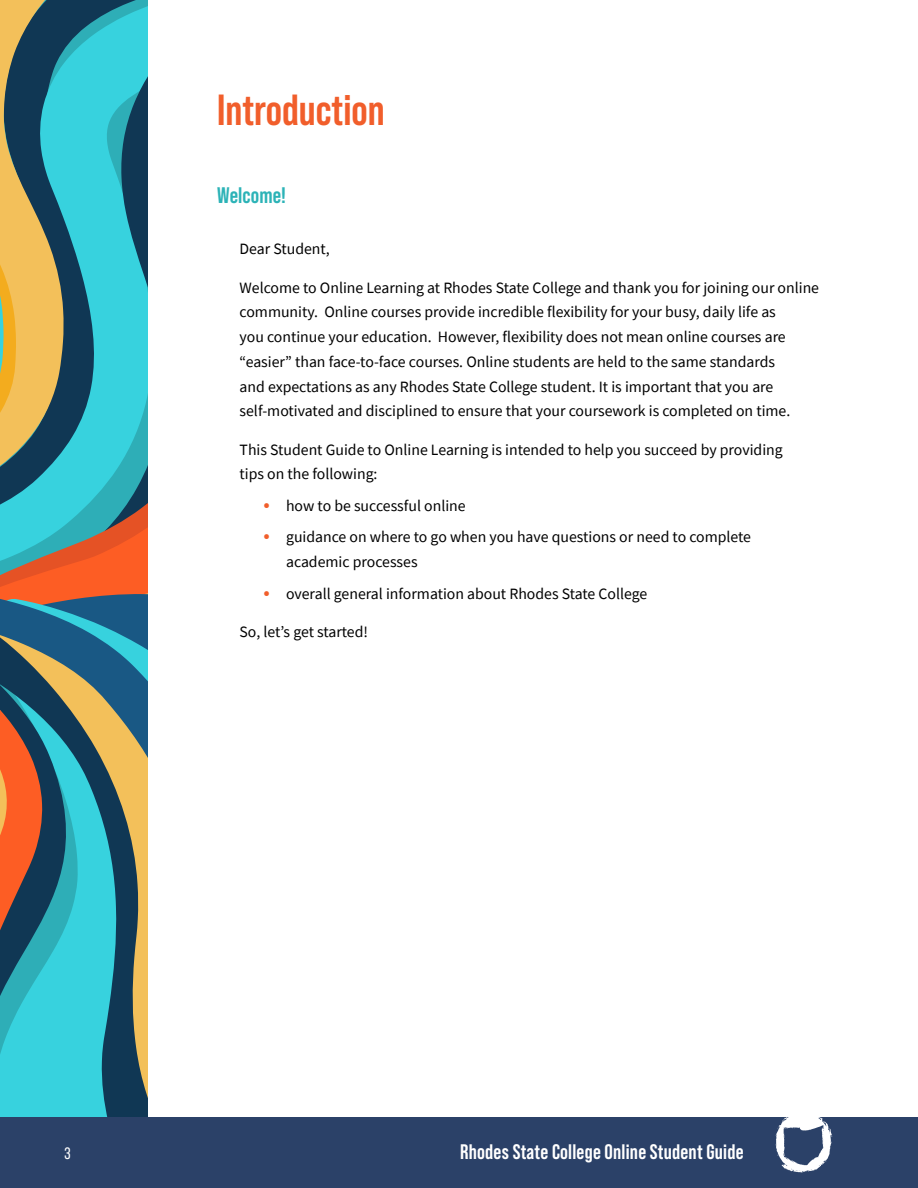
<style>
.page{position:relative;width:918px;height:1188px;background:#fff}
.page>*{position:absolute;margin:0;border:0;box-sizing:border-box;transform-origin:0 0}
.heading_orange{font:700 43.5px "Bebas Neue Pro";color:#f15e2b}
.subhead_green{font:700 22.5px "Bebas Neue Pro";letter-spacing:.005em;color:#2cb3b7}
.t1{font:700 21px "Bebas Neue Pro";letter-spacing:.01em;color:#fff}
.t2{font:16.5px "Bebas Neue Pro";color:#fff}
.body_text{font:15.75px/24.8px "Source Sans Pro";color:#000}
.indent_more{font:15.75px/24.8px "Source Sans Pro";color:#000}
.s1{font-size:21px;color:#f15e2b}
</style>
<div class="page">
<div style="left:0;top:1117px;width:918px;height:71px;background:#2b4168"></div>
<svg style="left:775px;top:1117px;width:58px;height:56px"></svg>
<svg style="left:0;top:523px;width:148px;height:61px;background:#ad7c5f"></svg>
<svg style="left:0;top:0;width:148px;height:523px;background:#529e96"></svg>
<svg style="left:0;top:584px;width:148px;height:533px;background:#548988"></svg>
<p class="heading_orange" style="left:217px;top:85px;width:169px">Introduction</p>
<p class="subhead_green" style="left:217px;top:182px;width:71px">Welcome!</p>
<p class="body_text" style="left:240px;top:237px;width:92px">Dear Student,</p>
<p class="body_text" style="left:240px;top:275px;width:581px">Welcome to Online Learning at Rhodes State College and thank you for joining our online community. Online courses provide incredible flexibility for your busy, daily life as<br>you continue your education. However, flexibility does not mean online courses are “easier” than face-to-face courses. Online students are held to the same standards<br>and expectations as any Rhodes State College student. It is important that you are self-motivated and disciplined to ensure that your coursework is completed on time.</p>
<p class="body_text" style="left:240px;top:437px;width:545px">This Student Guide to Online Learning is intended to help you succeed by providing tips on the following:</p>
<p class="indent_more" style="left:264px;top:493px;width:204px"><span class="s1">•</span> how to be successful online</p>
<p class="indent_more" style="left:286px;top:525px;width:467px;text-indent:-22px"><span class="s1">•</span> guidance on where to go when you have questions or need to complete academic processes</p>
<p class="indent_more" style="left:264px;top:581px;width:385px"><span class="s1">•</span> overall general information about Rhodes State College</p>
<p class="body_text" style="left:240px;top:619px;width:130px">So, let’s get started!</p>
<p class="t2" style="left:64px;top:1144px;width:8px">3</p>
<h3 class="t1" style="left:460px;top:1140px;width:285px">Rhodes State College Online Student Guide</h3>
</div>
